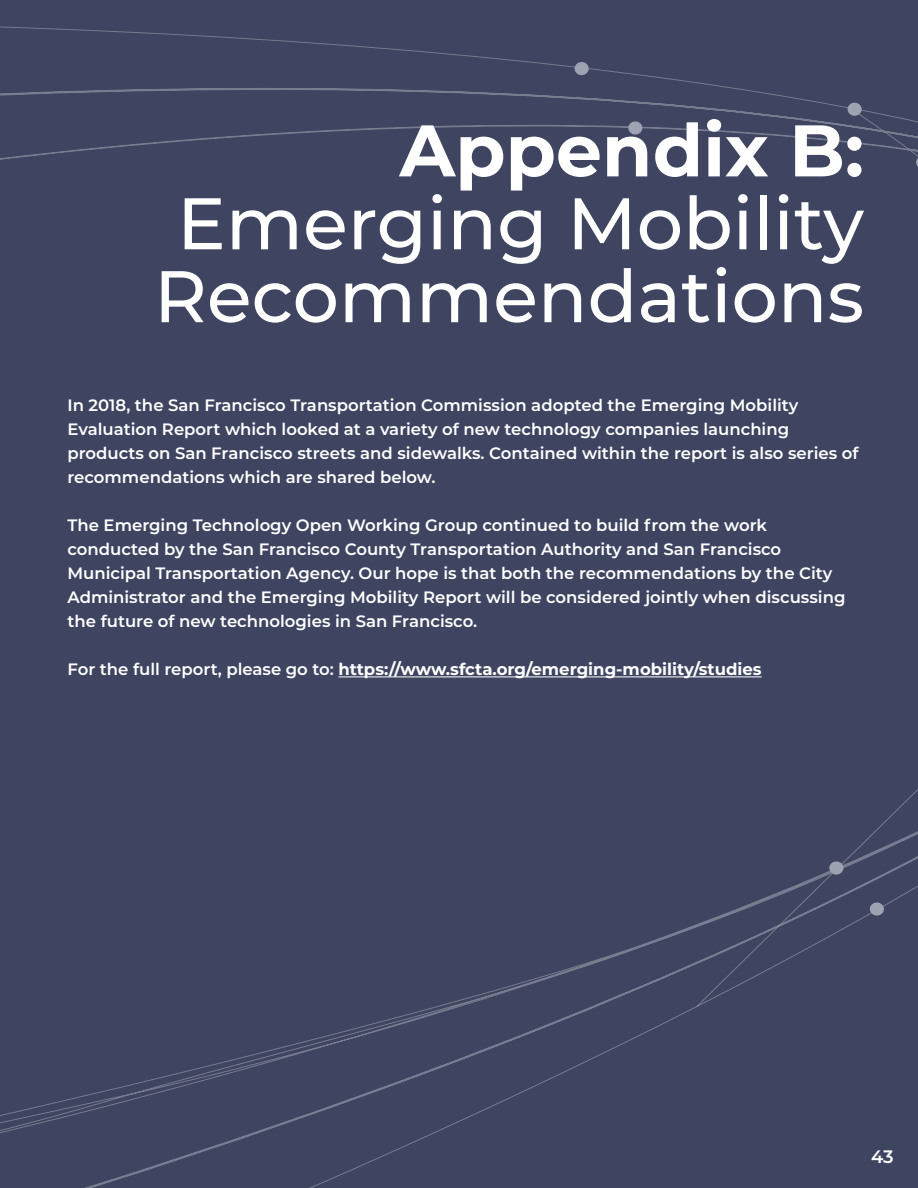
<style>
.page{position:relative;width:918px;height:1188px;background:#3f4561}
.page>*{position:absolute;margin:0;border:0;box-sizing:border-box;transform-origin:0 0}
.t1{font:500 72.9px/72.9px "Montserrat";color:#fff;text-align:center}
.t2{font:700 72.9px "Montserrat";color:#fff}
.t3{font:600 18px "Montserrat";color:#fff}
.t4{font:600 16.5px/24px "Montserrat";color:#fff}
.t5{font:700 16.5px "Montserrat";color:#fff}
.s1{font-weight:600}
</style>
<div class="page">
<svg style="left:628px;top:121px;width:15px;height:14px"></svg>
<svg style="left:574px;top:62px;width:15px;height:14px"></svg>
<svg style="left:847px;top:102px;width:15px;height:14px"></svg>
<svg style="left:869px;top:902px;width:15px;height:14px"></svg>
<svg style="left:916px;top:155px;width:2px;height:14px"></svg>
<svg style="left:829px;top:861px;width:15px;height:14px"></svg>
<h1 class="t2" style="left:399px;top:98px;width:466px">Appendix B:</h1>
<h1 class="t1" style="left:154px;top:184px;width:712px">Emerging Mobility<br>Recommendations</h1>
<p class="t4" style="left:68px;top:393px;width:793px">In 2018, the San Francisco Transportation Commission adopted the Emerging Mobility Evaluation Report which looked at a variety of new technology companies launching products on San Francisco streets and sidewalks. Contained within the report is also series of recommendations which are shared below.</p>
<p class="t4" style="left:68px;top:513px;width:780px">The Emerging Technology Open Working Group continued to build from the work conducted by the San Francisco County Transportation Authority and San Francisco Municipal Transportation Agency. Our hope is that both the recommendations by the City Administrator and the Emerging Mobility Report will be considered jointly when discussing the future of new technologies in San Francisco.</p>
<p class="t5" style="left:68px;top:658px;width:696px"><span class="s1">For the full report, please go to:</span> https://www.sfcta.org/emerging-mobility/studies</p>
<p class="t3" style="left:871px;top:1144px;width:24px">43</p>
</div>
